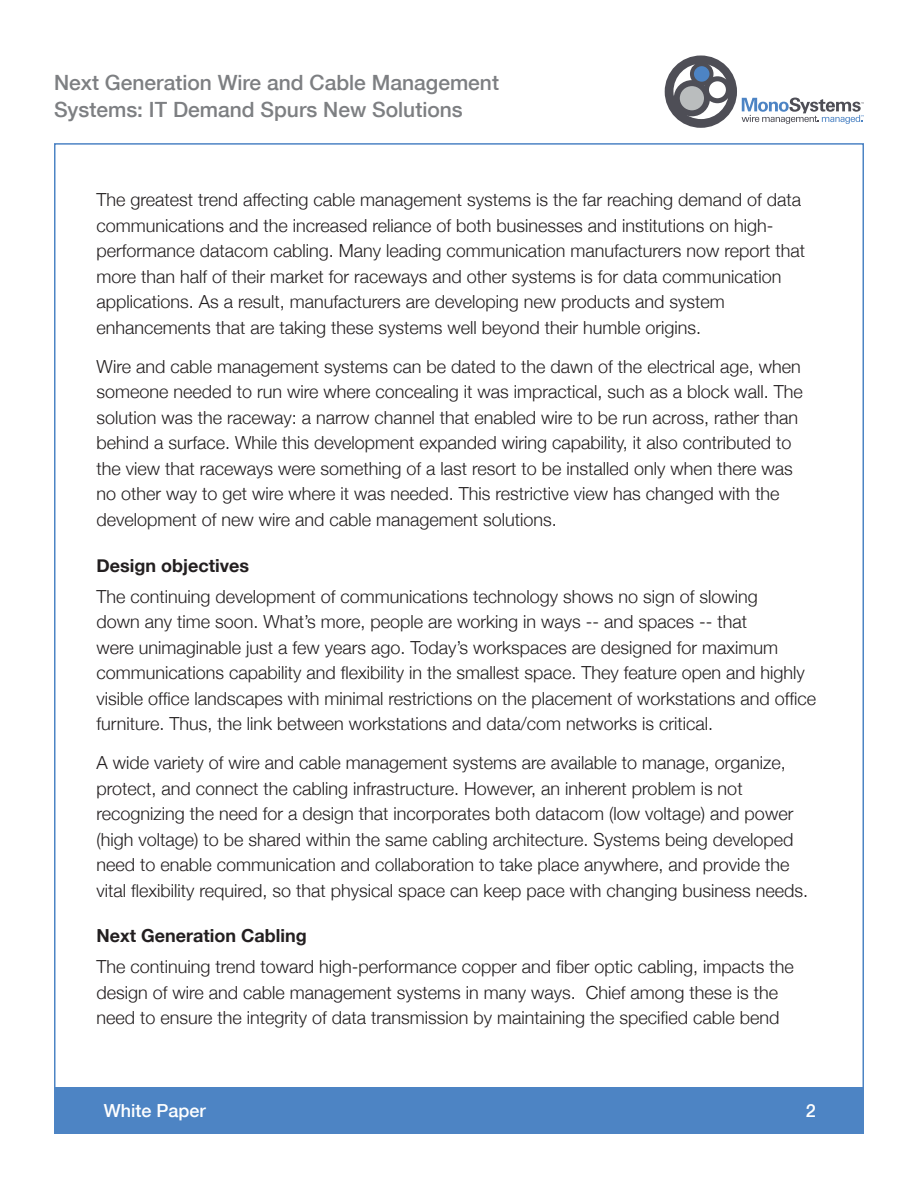
<style>
.page{position:relative;width:918px;height:1188px;background:#fff}
.page>*{position:absolute;margin:0;border:0;box-sizing:border-box;transform-origin:0 0}
.t1{font:500 21px/27px "Helvetica Neue";color:#7d7f82}
.Text{font:300 18px/25.5px "Helvetica Neue";color:#231f20}
.Subhead{font:700 18px "Helvetica Neue";color:#231f20}
.t2{font:500 18px "Helvetica Neue";color:#fff}
</style>
<div class="page">
<div style="left:665px;top:56px;width:72px;height:72px;background:#4e4e56;border-radius:50%"></div>
<svg style="left:673px;top:64px;width:56px;height:55px"></svg>
<div style="left:692px;top:64px;width:19px;height:20px;background:#4d84c4;border-radius:50%"></div>
<div style="left:690px;top:62px;width:23px;height:24px;border:4px solid #4e4e56;border-radius:50%"></div>
<div style="left:677px;top:83px;width:30px;height:30px;background:#babdbe;border-radius:50%"></div>
<div style="left:674px;top:80px;width:36px;height:36px;border:6px solid #4e4e56;border-radius:50%"></div>
<div style="left:706px;top:79px;width:22px;height:22px;background:#fff;border-radius:50%"></div>
<div style="left:704px;top:76px;width:27px;height:27px;border:5px solid #4e4e56;border-radius:50%"></div>
<svg style="left:742px;top:98px;width:122px;height:26px"></svg>
<div style="left:54px;top:1088px;width:810px;height:46px;background:#4d84c4"></div>
<p class="t1" style="left:54px;top:69px;width:447px">Next Generation Wire and Cable Management<br>Systems: IT Demand Spurs New Solutions</p>
<p class="Text" style="left:96px;top:187px;width:710px">The greatest trend affecting cable management systems is the far reaching demand of data communications and the increased reliance of both businesses and institutions on high&shy;performance datacom cabling. Many leading communication manufacturers now report that more than half of their market for raceways and other systems is for data communication applications. As a result, manufacturers are developing new products and system enhancements that are taking these systems well beyond their humble origins.</p>
<p class="Text" style="left:96px;top:353px;width:708px">Wire and cable management systems can be dated to the dawn of the electrical age, when someone needed to run wire where concealing it was impractical, such as a block wall. The solution was the raceway: a narrow channel that enabled wire to be run across, rather than behind a surface. While this development expanded wiring capability, it also contributed to the view that raceways were something of a last resort to be installed only when there was no other way to get wire where it was needed. This restrictive view has changed with the development of new wire and cable management solutions.</p>
<p class="Subhead" style="left:96px;top:554px;width:154px">Design objectives</p>
<p class="Text" style="left:96px;top:583px;width:721px">The continuing development of communications technology shows no sign of slowing<br>down any time soon. What’s more, people are working in ways -- and spaces -- that<br>were unimaginable just a few years ago. Today’s workspaces are designed for maximum communications capability and flexibility in the smallest space. They feature open and highly visible office landscapes with minimal restrictions on the placement of workstations and office furniture. Thus, the link between workstations and data/com networks is critical.</p>
<p class="Text" style="left:96px;top:750px;width:713px">A wide variety of wire and cable management systems are available to manage, organize, protect, and connect the cabling infrastructure. However, an inherent problem is not recognizing the need for a design that incorporates both datacom (low voltage) and power (high voltage) to be shared within the same cabling architecture. Systems being developed need to enable communication and collaboration to take place anywhere, and provide the vital flexibility required, so that physical space can keep pace with changing business needs.</p>
<p class="Subhead" style="left:96px;top:925px;width:212px">Next Generation Cabling</p>
<p class="Text" style="left:96px;top:954px;width:699px">The continuing trend toward high-performance copper and fiber optic cabling, impacts the design of wire and cable management systems in many ways. Chief among these is the need to ensure the integrity of data transmission by maintaining the specified cable bend</p>
<p class="t2" style="left:104px;top:1100px;width:104px">White Paper</p>
<p class="t2" style="left:806px;top:1100px;width:12px">2</p>
</div>
